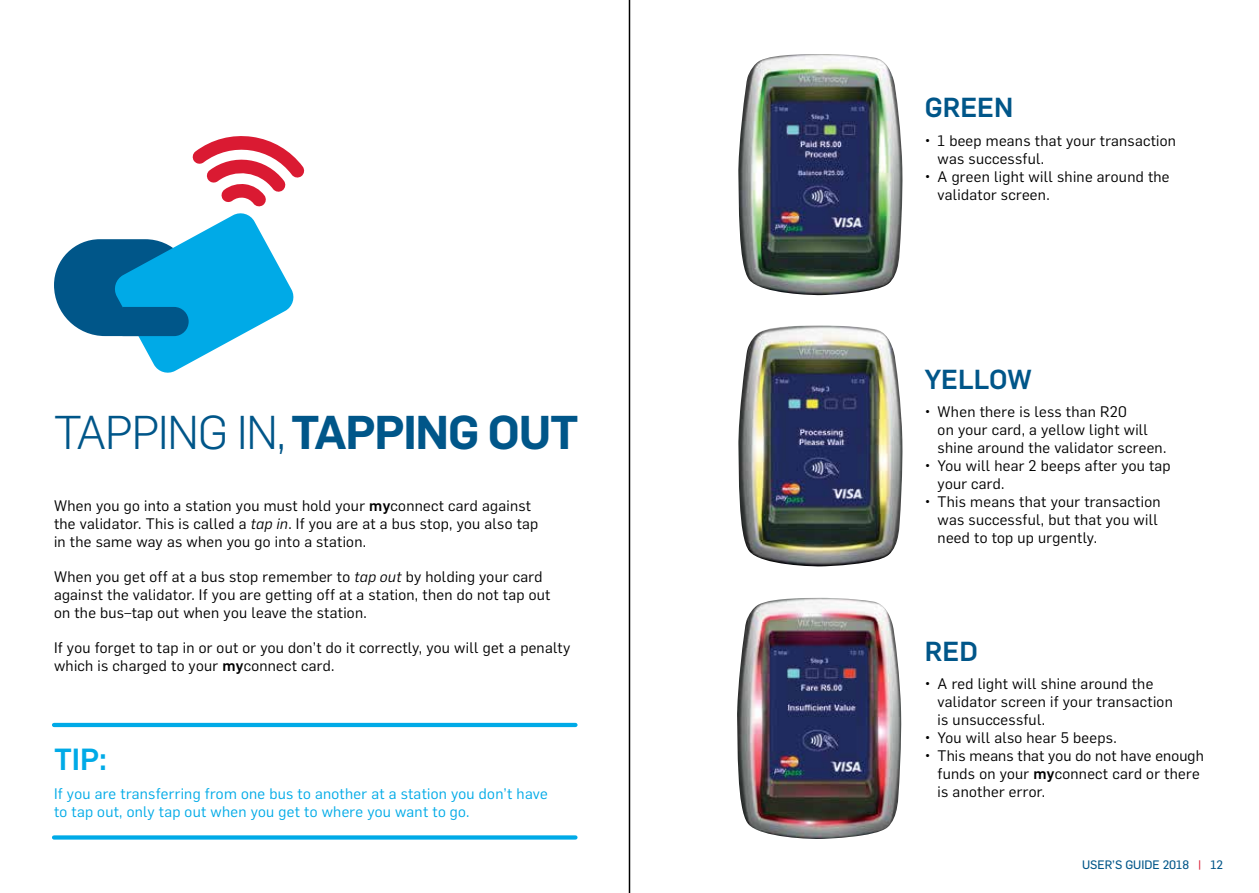
<style>
.page{position:relative;width:1259px;height:893px;background:#fff}
.page>*{position:absolute;margin:0;border:0;box-sizing:border-box;transform-origin:0 0}
.t1{font:300 46.5px "Flama";letter-spacing:-.025em;color:#005689}
.t2{font:500 30px "Flama";color:#00aae7}
.t3{font:500 27px "Flama";color:#005689}
.t4{font:15px/18px "Flama";letter-spacing:.02em;color:#000}
.t5{font:15px/18px "Flama";letter-spacing:.02em;color:#00aae7}
.t6{font:12px "Flama Basic";color:#005689}
.s1{font-weight:600}
.s2{font-weight:500}
.s3{font-style:italic}
.s4{color:#da1a32}
</style>
<div class="page">
<svg style="left:54px;top:136px;width:251px;height:237px"></svg>
<div style="left:54px;top:835px;width:521px;height:5px;background:#00aae7"></div>
<hr style="left:54px;top:723px;width:521px;height:4px;background:#00aae7">
<img style="left:738px;top:325px;width:165px;height:242px">
<img style="left:737px;top:598px;width:164px;height:241px">
<img style="left:738px;top:54px;width:165px;height:241px">
<hr style="left:629px;top:0;width:1px;height:893px;background:#000">
<h1 class="t1" style="left:54px;top:401px;width:526px">TAPPING IN,<span class="s1">TAPPING OUT</span></h1>
<p class="t4" style="left:54px;top:495px;width:486px">When you go into a station you must hold your <span class="s2">my</span>connect card against the validator. This is called a <span class="s3">tap in</span>. If you are at a bus stop, you also tap in the same way as when you go into a station.</p>
<p class="t4" style="left:54px;top:566px;width:498px">When you get off at a bus stop remember to <span class="s3">tap out</span> by holding your card against the validator. If you are getting off at a station, then do not tap out on the bus–tap out when you leave the station.</p>
<p class="t4" style="left:54px;top:637px;width:518px">If you forget to tap in or out or you don’t do it correctly, you will get a penalty which is charged to your <span class="s2">my</span>connect card.</p>
<h2 class="t2" style="left:54px;top:737px;width:54px">TIP:</h2>
<p class="t5" style="left:54px;top:784px;width:495px">If you are transferring from one bus to another at a station you don’t have to tap out, only tap out when you get to where you want to go.</p>
<h3 class="t3" style="left:925px;top:88px;width:90px">GREEN</h3>
<p class="t4" style="left:937px;top:130px;width:240px;text-indent:-13px">• 1 beep means that your transaction was successful.</p>
<p class="t4" style="left:937px;top:166px;width:233px;text-indent:-13px">• A green light will shine around the validator screen.</p>
<h3 class="t3" style="left:925px;top:360px;width:108px">YELLOW</h3>
<p class="t4" style="left:937px;top:401px;width:230px;text-indent:-13px">• When there is less than R20<br>on your card, a yellow light will shine around the validator screen.</p>
<p class="t4" style="left:937px;top:455px;width:234px;text-indent:-13px">• You will hear 2 beeps after you tap your card.</p>
<p class="t4" style="left:937px;top:491px;width:224px;text-indent:-13px">• This means that your transaction was successful, but that you will need to top up urgently.</p>
<h3 class="t3" style="left:925px;top:632px;width:54px">RED</h3>
<p class="t4" style="left:937px;top:674px;width:237px;text-indent:-13px">• A red light will shine around the validator screen if your transaction is unsuccessful.</p>
<p class="t4" style="left:925px;top:728px;width:193px">• You will also hear 5 beeps.</p>
<p class="t4" style="left:937px;top:746px;width:268px;text-indent:-13px">• This means that you do not have enough funds on your <span class="s2">my</span>connect card or there is another error.</p>
<p class="t6" style="left:1082px;top:856px;width:143px">USER’S GUIDE 2018 <span class="s4">|</span> 12</p>
</div>
